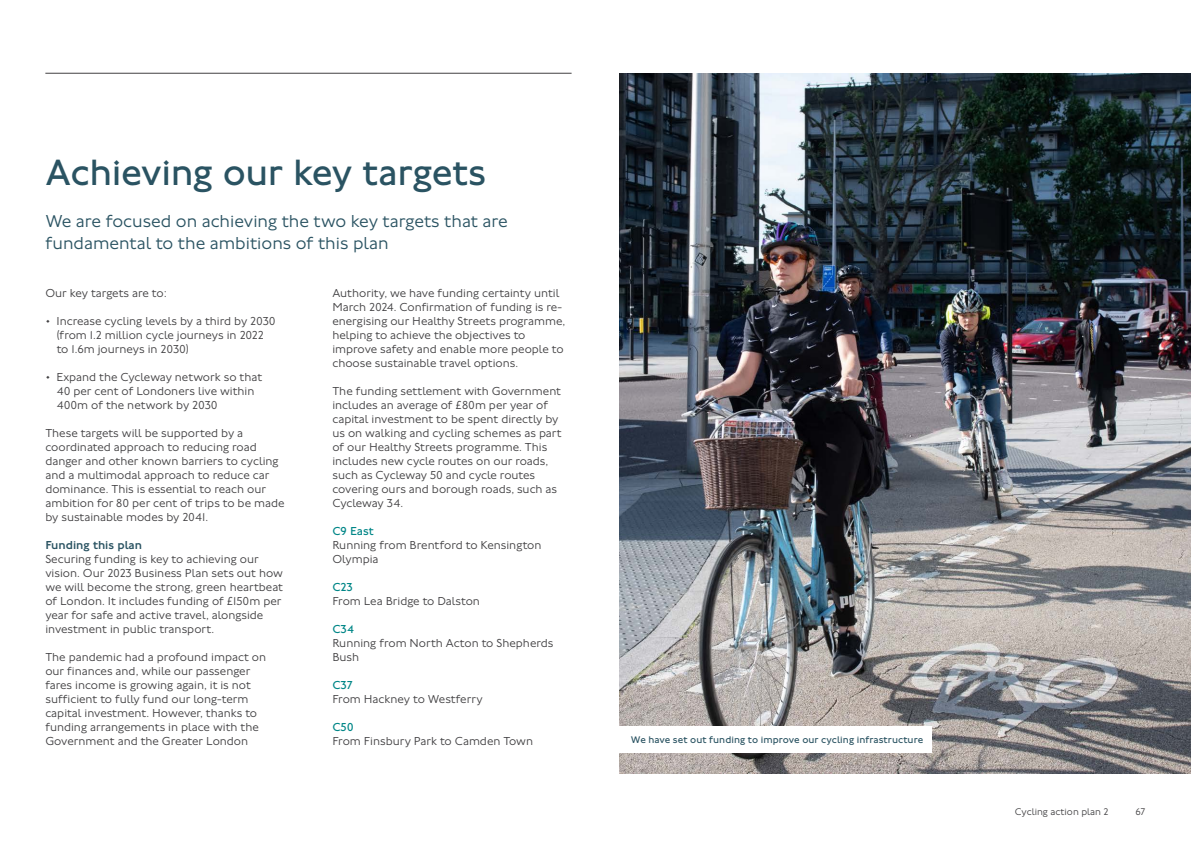
<style>
.page{position:relative;width:1191px;height:842px;background:#fff}
.page>*{position:absolute;margin:0;border:0;box-sizing:border-box;transform-origin:0 0}
.Major_Heading_38_38_H3{font:38px "Johnston 100";letter-spacing:-.01em;color:#2a5362}
.Minor_Heading_18_22_Dark_Green_P_NEW{font:300 18px/22px "Johnston 100";color:#2a5362}
.Body_12_14_P{font:300 12px/14px "Johnston 100";color:#414042}
.Body_Sub-heading_12_14_Green_H5_NEW{font:12px "Johnston 100";color:#008687}
.Body_Heading_12_14_Primary_H4_NEW{font:500 12px "Johnston 100";color:#2a5362}
.PictureCaption_10_12_P{font:10px "Johnston 100";letter-spacing:.005em;color:#2a5362}
.t1{font:300 10px "Johnston 100";color:#414042}
</style>
<div class="page">
<img style="left:619px;top:73px;width:572px;height:700px">
<div style="left:619px;top:726px;width:313px;height:27px;background:#fff"></div>
<hr style="left:45px;top:73px;width:526px;height:1px;background:#414042">
<h3 class="Major_Heading_38_38_H3" style="left:45px;top:152px;width:442px">Achieving our key targets</h3>
<p class="Minor_Heading_18_22_Dark_Green_P_NEW" style="left:45px;top:211px;width:464px">We are focused on achieving the two key targets that are fundamental to the ambitions of this plan</p>
<p class="Body_12_14_P" style="left:45px;top:287px;width:123px">Our key targets are to:</p>
<p class="Body_12_14_P" style="left:57px;top:315px;width:220px;text-indent:-11px">• Increase cycling levels by a third by 2030 (from 1.2 million cycle journeys in 2022 to 1.6m journeys in 2030)</p>
<p class="Body_12_14_P" style="left:57px;top:371px;width:207px;text-indent:-11px">• Expand the Cycleway network so that<br>40 per cent of Londoners live within<br>400m of the network by 2030</p>
<p class="Body_12_14_P" style="left:45px;top:427px;width:241px">These targets will be supported by a coordinated approach to reducing road danger and other known barriers to cycling and a multimodal approach to reduce car dominance. This is essential to reach our ambition for 80 per cent of trips to be made by sustainable modes by 2041.</p>
<h4 class="Body_Heading_12_14_Primary_H4_NEW" style="left:45px;top:539px;width:98px">Funding this plan</h4>
<p class="Body_12_14_P" style="left:45px;top:553px;width:239px">Securing funding is key to achieving our vision. Our 2023 Business Plan sets out how we will become the strong, green heartbeat of London. It includes funding of £150m per year for safe and active travel, alongside investment in public transport.</p>
<p class="Body_12_14_P" style="left:45px;top:651px;width:222px">The pandemic had a profound impact on our finances and, while our passenger fares income is growing again, it is not sufficient to fully fund our long-term capital investment. However, thanks to funding arrangements in place with the Government and the Greater London</p>
<p class="Body_12_14_P" style="left:332px;top:287px;width:234px">Authority, we have funding certainty until March 2024. Confirmation of funding is re&shy;energising our Healthy Streets programme, helping to achieve the objectives to improve safety and enable more people to choose sustainable travel options.</p>
<p class="Body_12_14_P" style="left:332px;top:385px;width:231px">The funding settlement with Government includes an average of £80m per year of capital investment to be spent directly by us on walking and cycling schemes as part of our Healthy Streets programme. This includes new cycle routes on our roads, such as Cycleway 50 and cycle routes covering ours and borough roads, such as Cycleway 34.</p>
<h5 class="Body_Sub-heading_12_14_Green_H5_NEW" style="left:332px;top:525px;width:43px">C9 East</h5>
<p class="Body_12_14_P" style="left:332px;top:539px;width:211px">Running from Brentford to Kensington<br>Olympia</p>
<h5 class="Body_Sub-heading_12_14_Green_H5_NEW" style="left:332px;top:581px;width:22px">C23</h5>
<p class="Body_12_14_P" style="left:332px;top:595px;width:149px">From Lea Bridge to Dalston</p>
<h5 class="Body_Sub-heading_12_14_Green_H5_NEW" style="left:332px;top:623px;width:23px">C34</h5>
<p class="Body_12_14_P" style="left:332px;top:637px;width:223px">Running from North Acton to Shepherds<br>Bush</p>
<h5 class="Body_Sub-heading_12_14_Green_H5_NEW" style="left:332px;top:679px;width:22px">C37</h5>
<p class="Body_12_14_P" style="left:332px;top:693px;width:152px">From Hackney to Westferry</p>
<h5 class="Body_Sub-heading_12_14_Green_H5_NEW" style="left:332px;top:721px;width:23px">C50</h5>
<p class="Body_12_14_P" style="left:332px;top:735px;width:202px">From Finsbury Park to Camden Town</p>
<p class="PictureCaption_10_12_P" style="left:631px;top:734px;width:294px">We have set out funding to improve our cycling infrastructure</p>
<p class="t1" style="left:1015px;top:807px;width:95px">Cycling action plan 2</p>
<p class="t1" style="left:1135px;top:807px;width:11px">67</p>
</div>
